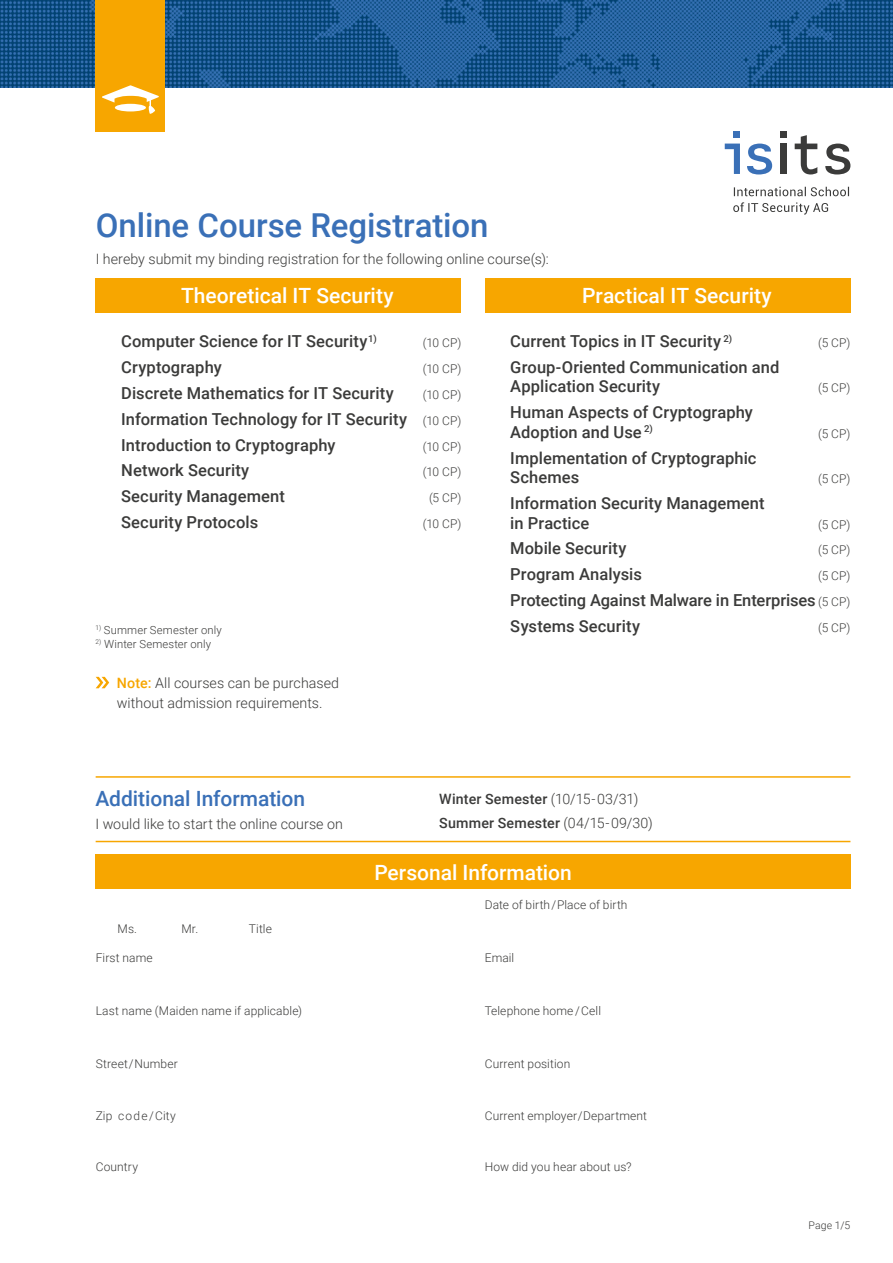
<style>
.page{position:relative;width:893px;height:1263px;background:#fff}
.page>*{position:absolute;margin:0;border:0;box-sizing:border-box;transform-origin:0 0}
.t1{font:500 33px "Roboto";letter-spacing:-.005em;color:#3a70b7}
.t2{font:500 21px "Roboto";color:#fff}
.t3{font:500 21px "Roboto";letter-spacing:-.005em;color:#3a70b7}
.t4{font:500 16.5px/19.5px "Roboto";letter-spacing:.005em;color:#3b3b3a}
.t5{font:300 14.25px/19.5px "Roboto";color:#3b3b3a}
.t6{font:500 14.25px/23.7px "Roboto";letter-spacing:.015em;color:#3b3b3a}
.t7{font:300 12px "Roboto";letter-spacing:.01em;color:#3b3b3a}
.t8{font:300 11.25px "Roboto";letter-spacing:.015em;color:#3b3b3a}
.t9{font:300 10.5px "Roboto";color:#3b3b3a}
.s1{font-weight:300;font-size:12px}
.s2{font-weight:500;color:#f7a600}
.s3{font-weight:300}
</style>
<div class="page">
<svg style="left:795px;top:135px;width:22px;height:39px"></svg>
<svg style="left:733px;top:202px;width:95px;height:13px"></svg>
<svg style="left:734px;top:187px;width:115px;height:9px"></svg>
<svg style="left:747px;top:144px;width:25px;height:30px"></svg>
<svg style="left:725px;top:144px;width:15px;height:30px"></svg>
<svg style="left:734px;top:131px;width:6px;height:6px"></svg>
<svg style="left:780px;top:131px;width:6px;height:6px"></svg>
<div style="left:780px;top:144px;width:6px;height:30px;background:#3b3b3a"></div>
<svg style="left:825px;top:144px;width:25px;height:30px"></svg>
<div style="left:96px;top:855px;width:755px;height:34px;background:#f7a600"></div>
<hr style="left:96px;top:776px;width:754px;height:2px;background:#f7a600">
<hr style="left:96px;top:841px;width:754px;height:1px;background:#f7a600">
<div style="left:96px;top:278px;width:365px;height:34px;background:#f7a600"></div>
<div style="left:485px;top:278px;width:365px;height:34px;background:#f7a600"></div>
<svg style="left:96px;top:677px;width:13px;height:11px"></svg>
<img style="left:0;top:0;width:893px;height:88px">
<div style="left:96px;top:0;width:69px;height:131px;background:#f7a600"></div>
<svg style="left:102px;top:85px;width:57px;height:29px"></svg>
<h1 class="t1" style="left:96px;top:202px;width:394px">Online Course Registration</h1>
<p class="t5" style="left:96px;top:248px;width:455px">I hereby submit my binding registration for the following online course(s):</p>
<p class="t2" style="left:181px;top:281px;width:214px">Theoretical IT Security</p>
<p class="t2" style="left:582px;top:281px;width:191px">Practical IT Security</p>
<p class="t4" style="left:121px;top:331px;width:257px">Computer Science for IT Security<sup>1)</sup></p>
<p class="t7" style="left:423px;top:334px;width:40px">(10 CP)</p>
<p class="t4" style="left:121px;top:357px;width:102px">Cryptography</p>
<p class="t7" style="left:423px;top:360px;width:40px">(10 CP)</p>
<p class="t4" style="left:121px;top:383px;width:274px">Discrete Mathematics for IT Security</p>
<p class="t7" style="left:423px;top:386px;width:40px">(10 CP)</p>
<p class="t4" style="left:121px;top:405px;width:342px;line-height:26px">Information Technology for IT Security <span class="s1">(10 CP)<br></span>Introduction to Cryptography</p>
<p class="t7" style="left:423px;top:438px;width:40px">(10 CP)</p>
<p class="t4" style="left:121px;top:460px;width:130px">Network Security</p>
<p class="t7" style="left:423px;top:464px;width:40px">(10 CP)</p>
<p class="t4" style="left:121px;top:486px;width:165px">Security Management</p>
<p class="t7" style="left:429px;top:490px;width:34px">(5 CP)</p>
<p class="t4" style="left:121px;top:512px;width:138px">Security Protocols</p>
<p class="t7" style="left:423px;top:515px;width:40px">(10 CP)</p>
<p class="t8" style="left:96px;top:622px;width:128px"><sup>1)</sup> Summer Semester only</p>
<p class="t8" style="left:96px;top:636px;width:117px"><sup>2)</sup> Winter Semester only</p>
<p class="t5" style="left:117px;top:673px;width:224px"><span class="s2">Note:</span> All courses can be purchased without admission requirements.</p>
<p class="t4" style="left:510px;top:331px;width:223px">Current Topics in IT Security <sup>2)</sup></p>
<p class="t7" style="left:818px;top:334px;width:34px">(5 CP)</p>
<p class="t4" style="left:510px;top:357px;width:271px">Group-Oriented Communication and<br>Application Security</p>
<p class="t7" style="left:818px;top:380px;width:34px">(5 CP)</p>
<p class="t4" style="left:510px;top:402px;width:244px">Human Aspects of Cryptography<br>Adoption and Use <sup>2)</sup></p>
<p class="t4" style="left:510px;top:447px;width:248px">Implementation of Cryptographic<br>Schemes</p>
<p class="t4" style="left:510px;top:493px;width:256px">Information Security Management in Practice</p>
<p class="t7" style="left:818px;top:425px;width:34px">(5 CP)</p>
<p class="t7" style="left:818px;top:470px;width:34px">(5 CP)</p>
<p class="t7" style="left:818px;top:516px;width:34px">(5 CP)</p>
<p class="t4" style="left:510px;top:538px;width:118px">Mobile Security</p>
<p class="t7" style="left:818px;top:542px;width:34px">(5 CP)</p>
<p class="t4" style="left:510px;top:564px;width:133px">Program Analysis</p>
<p class="t7" style="left:818px;top:568px;width:34px">(5 CP)</p>
<p class="t4" style="left:510px;top:587px;width:342px;line-height:26px">Protecting Against Malware in Enterprises <span class="s1">(5 CP)<br></span>Systems Security</p>
<p class="t7" style="left:818px;top:619px;width:34px">(5 CP)</p>
<p class="t3" style="left:95px;top:784px;width:211px">Additional Information</p>
<p class="t5" style="left:95px;top:813px;width:249px">I would like to start the online course on</p>
<p class="t7" style="left:118px;top:920px;width:21px">Ms.</p>
<p class="t7" style="left:96px;top:949px;width:59px">First name</p>
<p class="t7" style="left:181px;top:920px;width:18px">Mr.</p>
<p class="t7" style="left:249px;top:920px;width:25px">Title</p>
<p class="t7" style="left:96px;top:1002px;width:208px">Last name (Maiden name if applicable)</p>
<p class="t7" style="left:96px;top:1055px;width:84px">Street/Number</p>
<p class="t7" style="left:96px;top:1108px;width:82px">Zip code/City</p>
<p class="t6" style="left:439px;top:787px;width:215px">Winter Semester <span class="s3">(10/15-03/31)<br></span>Summer Semester <span class="s3">(04/15-09/30)</span></p>
<p class="t2" style="left:374px;top:857px;width:199px">Personal Information</p>
<p class="t7" style="left:485px;top:896px;width:144px">Date of birth/Place of birth</p>
<p class="t7" style="left:485px;top:949px;width:31px">Email</p>
<p class="t7" style="left:485px;top:1002px;width:118px">Telephone home /Cell</p>
<p class="t7" style="left:485px;top:1055px;width:87px">Current position</p>
<p class="t7" style="left:485px;top:1108px;width:164px">Current employer/Department</p>
<p class="t7" style="left:96px;top:1159px;width:44px">Country</p>
<p class="t7" style="left:485px;top:1159px;width:148px">How did you hear about us?</p>
<p class="t9" style="left:808px;top:1218px;width:43px">Page 1/5</p>
</div>
